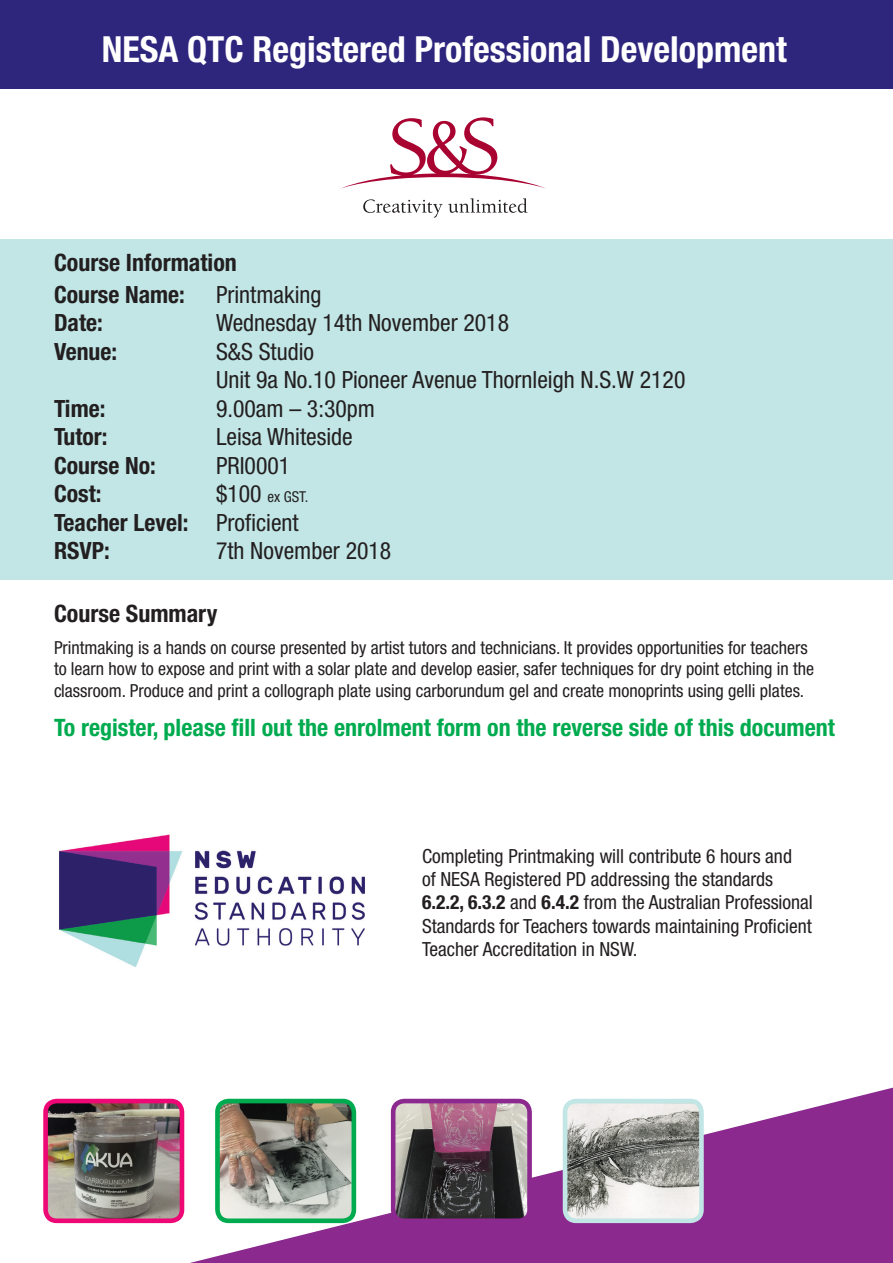
<style>
.page{position:relative;width:893px;height:1263px;background:#fff}
.page>*{position:absolute;margin:0;border:0;box-sizing:border-box;transform-origin:0 0}
.t1{font:700 condensed 36px "Helvetica Neue LT Std";color:#fff}
.t2{font:700 condensed 24px "Helvetica Neue LT Std";color:#00ab4f}
.t3{font:700 condensed 24px "Helvetica Neue LT Std";color:#231f20}
.t4{font:condensed 23.7px "Helvetica Neue LT Std";color:#231f20}
.t5{font:700 condensed 23.7px/28.5px "Helvetica Neue LT Std";color:#231f20}
.t6{font:condensed 19.5px/23.4px "Helvetica Neue LT Std";color:#231f20}
.t7{font:condensed 18px/21.6px "Helvetica Neue LT Std";color:#231f20}
.t8{font:condensed 15px "Helvetica Neue LT Std";color:#231f20}
.s1{font-size:23.7px}
.s2{font-weight:400}
.s3{font-weight:700}
</style>
<div class="page">
<div style="left:0;top:0;width:893px;height:89px;background:#2e267d"></div>
<div style="left:0;top:239px;width:893px;height:341px;background:#c2e6e6"></div>
<img style="left:59px;top:834px;width:306px;height:133px">
<svg style="left:363px;top:198px;width:164px;height:20px"></svg>
<svg style="left:341px;top:117px;width:205px;height:72px"></svg>
<svg style="left:190px;top:1087px;width:703px;height:176px;fill:#8c298f"></svg>
<img style="left:49px;top:1105px;width:129px;height:112px">
<div style="left:43px;top:1099px;width:141px;height:124px;border:5px solid #ed0875;border-radius:11px"></div>
<img style="left:217px;top:1101px;width:137px;height:120px">
<div style="left:215px;top:1099px;width:141px;height:124px;border:5px solid #00ab4f;border-radius:11px"></div>
<img style="left:393px;top:1101px;width:137px;height:120px">
<div style="left:391px;top:1099px;width:141px;height:124px;border:5px solid #8c298f;border-radius:11px"></div>
<img style="left:565px;top:1101px;width:136px;height:120px">
<div style="left:563px;top:1099px;width:141px;height:124px;border:5px solid #c2e6e6;border-radius:11px"></div>
<p class="t1" style="left:102px;top:27px;width:686px">NESA QTC Registered Professional Development</p>
<p class="t3" style="left:54px;top:247px;width:184px">Course Information</p>
<p class="t5" style="left:54px;top:280px;width:132px">Course Name:</p>
<p class="t4" style="left:216px;top:281px;width:107px">Printmaking</p>
<p class="t5" style="left:54px;top:308px;width:50px">Date:</p>
<p class="t4" style="left:216px;top:309px;width:295px">Wednesday 14th November 2018</p>
<p class="t5" style="left:54px;top:337px;width:65px">Venue:</p>
<p class="t4" style="left:216px;top:338px;width:100px">S&amp;S Studio</p>
<p class="t4" style="left:216px;top:366px;width:471px">Unit 9a No.10 Pioneer Avenue Thornleigh N.S.W 2120</p>
<p class="t5" style="left:54px;top:394px;width:53px">Time:</p>
<p class="t4" style="left:216px;top:395px;width:160px">9.00am – 3:30pm</p>
<p class="t5" style="left:54px;top:422px;width:55px">Tutor:</p>
<p class="t4" style="left:216px;top:423px;width:138px">Leisa Whiteside</p>
<p class="t5" style="left:54px;top:451px;width:103px">Course No:</p>
<p class="t4" style="left:216px;top:452px;width:76px">PRI0001</p>
<p class="t5" style="left:54px;top:479px;width:49px">Cost:</p>
<p class="t8" style="left:216px;top:488px;width:94px"><span class="s1">$100</span> ex GST.</p>
<p class="t5" style="left:54px;top:508px;width:246px">Teacher Level: <span class="s2">Proficient<br></span>RSVP:</p>
<p class="t4" style="left:216px;top:537px;width:177px">7th November 2018</p>
<p class="t3" style="left:54px;top:599px;width:165px">Course Summary</p>
<p class="t7" style="left:54px;top:636px;width:762px">Printmaking is a hands on course presented by artist tutors and technicians. It provides opportunities for teachers to learn how to expose and print with a solar plate and develop easier, safer techniques for dry point etching in the classroom. Produce and print a collograph plate using carborundum gel and create monoprints using gelli plates.</p>
<p class="t2" style="left:54px;top:713px;width:782px">To register, please fill out the enrolment form on the reverse side of this document</p>
<p class="t6" style="left:422px;top:844px;width:392px">Completing Printmaking will contribute 6 hours and<br>of NESA Registered PD addressing the standards <span class="s3">6.2.2, 6.3.2</span> and <span class="s3">6.4.2</span> from the Australian Professional Standards for Teachers towards maintaining Proficient Teacher Accreditation in NSW.</p>
</div>
